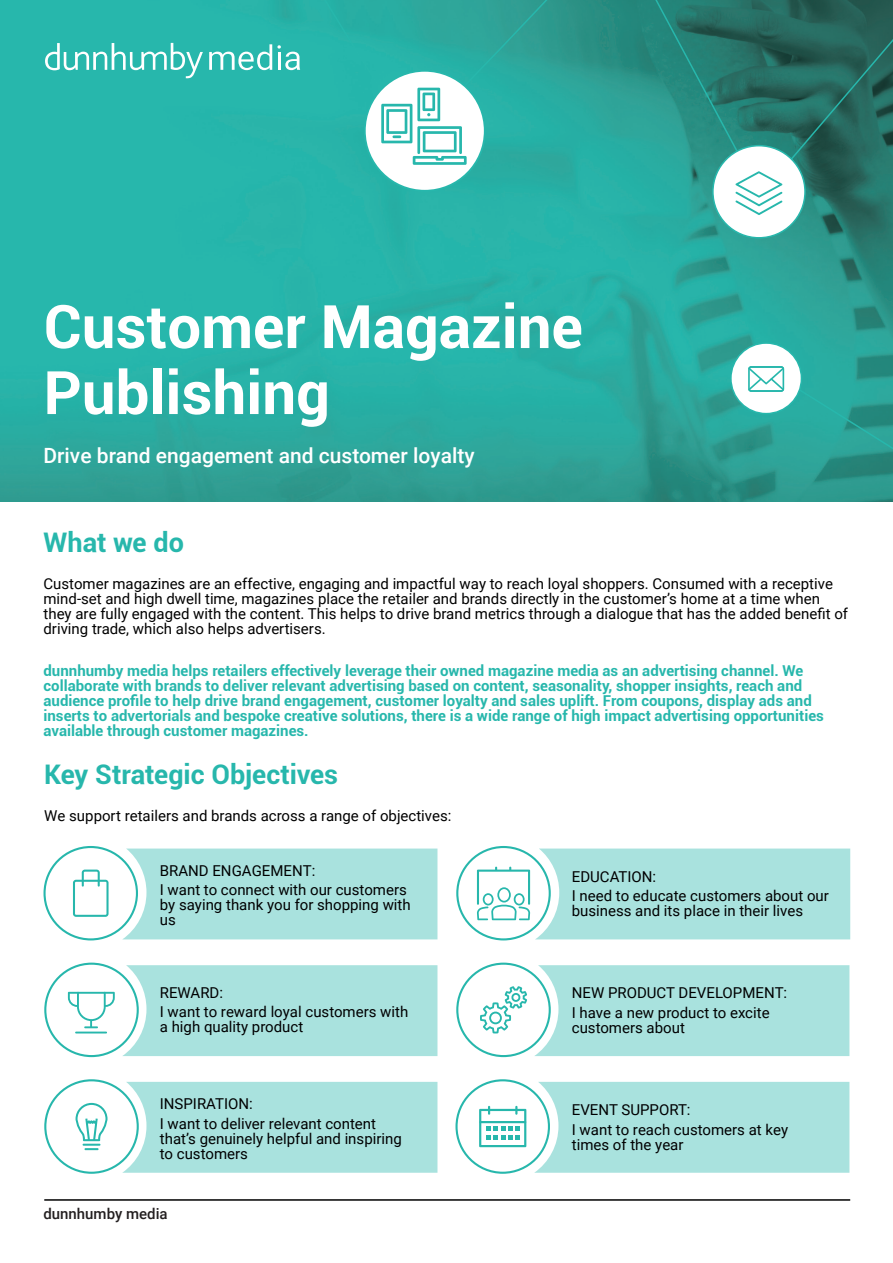
<style>
.page{position:relative;width:893px;height:1263px;background:#fff}
.page>*{position:absolute;margin:0;border:0;box-sizing:border-box;transform-origin:0 0}
.t1{font:700 60px "Roboto";color:#fff}
.Subhead{font:700 27px "Roboto";color:#27b7ac}
.t2{font:500 21px "Roboto";color:#fff}
.Body_Copy{font:15px/15px "Roboto";color:#000001}
.t3{font:700 15px/15px "Roboto";color:#27b7ac}
.Bullets{font:500 15px "Roboto";color:#231f20}
</style>
<div class="page">
<img style="left:0;top:0;width:893px;height:502px">
<svg style="left:296px;top:0;width:477px;height:217px"></svg>
<div style="left:731px;top:343px;width:70px;height:71px;background:#fff;border-radius:50%"></div>
<div style="left:730px;top:342px;width:72px;height:72px;border:2px solid #27b7ac;border-radius:50%"></div>
<div style="left:365px;top:71px;width:120px;height:120px;background:#fff;border-radius:50%"></div>
<div style="left:364px;top:70px;width:122px;height:122px;border:2px solid #27b7ac;border-radius:50%"></div>
<div style="left:713px;top:146px;width:92px;height:92px;background:#fff;border-radius:50%"></div>
<svg style="left:209px;top:44px;width:91px;height:26px"></svg>
<svg style="left:45px;top:43px;width:158px;height:35px"></svg>
<hr style="left:44px;top:1199px;width:806px;height:2px;background:#000001">
<svg style="left:456px;top:962px;width:393px;height:95px"></svg>
<svg style="left:44px;top:962px;width:393px;height:95px"></svg>
<svg style="left:456px;top:846px;width:394px;height:94px"></svg>
<svg style="left:44px;top:1079px;width:393px;height:95px"></svg>
<svg style="left:455px;top:1079px;width:394px;height:95px"></svg>
<svg style="left:43px;top:846px;width:394px;height:94px"></svg>
<svg style="left:748px;top:366px;width:145px;height:97px"></svg>
<svg style="left:381px;top:88px;width:86px;height:77px"></svg>
<svg style="left:735px;top:23px;width:158px;height:192px"></svg>
<p class="t1" style="left:44px;top:284px;width:541px">Customer Magazine</p>
<p class="t1" style="left:44px;top:350px;width:288px">Publishing</p>
<p class="t2" style="left:44px;top:441px;width:433px">Drive brand engagement and customer loyalty</p>
<p class="Subhead" style="left:44px;top:523px;width:142px">What we do</p>
<p class="Body_Copy" style="left:44px;top:576px;width:806px">Customer magazines are an effective, engaging and impactful way to reach loyal shoppers. Consumed with a receptive mind-set and high dwell time, magazines place the retailer and brands directly in the customer’s home at a time when they are fully engaged with the content. This helps to drive brand metrics through a dialogue that has the added benefit of driving trade, which also helps advertisers.</p>
<p class="t3" style="left:44px;top:663px;width:782px">dunnhumby media helps retailers effectively leverage their owned magazine media as an advertising channel. We collaborate with brands to deliver relevant advertising based on content, seasonality, shopper insights, reach and audience profile to help drive brand engagement, customer loyalty and sales uplift. From coupons, display ads and inserts to advertorials and bespoke creative solutions, there is a wide range of high impact advertising opportunities available through customer magazines.</p>
<p class="Subhead" style="left:44px;top:755px;width:295px">Key Strategic Objectives</p>
<p class="Body_Copy" style="left:44px;top:808px;width:409px">We support retailers and brands across a range of objectives:</p>
<p class="Body_Copy" style="left:160px;top:862px;width:157px">BRAND ENGAGEMENT:</p>
<p class="Body_Copy" style="left:160px;top:882px;width:252px">I want to connect with our customers by saying thank you for shopping with us</p>
<p class="Body_Copy" style="left:160px;top:984px;width:65px">REWARD:</p>
<p class="Body_Copy" style="left:160px;top:1004px;width:250px">I want to reward loyal customers with a high quality product</p>
<p class="Body_Copy" style="left:160px;top:1096px;width:94px">INSPIRATION:</p>
<p class="Body_Copy" style="left:160px;top:1115px;width:243px">I want to deliver relevant content that’s genuinely helpful and inspiring to customers</p>
<p class="Bullets" style="left:44px;top:1203px;width:126px">dunnhumby media</p>
<p class="Body_Copy" style="left:572px;top:868px;width:86px">EDUCATION:</p>
<p class="Body_Copy" style="left:572px;top:888px;width:259px">I need to educate customers about our business and its place in their lives</p>
<p class="Body_Copy" style="left:572px;top:985px;width:217px">NEW PRODUCT DEVELOPMENT:</p>
<p class="Body_Copy" style="left:572px;top:1004px;width:199px">I have a new product to excite customers about</p>
<p class="Body_Copy" style="left:572px;top:1102px;width:120px">EVENT SUPPORT:</p>
<p class="Body_Copy" style="left:572px;top:1121px;width:218px">I want to reach customers at key times of the year</p>
</div>
